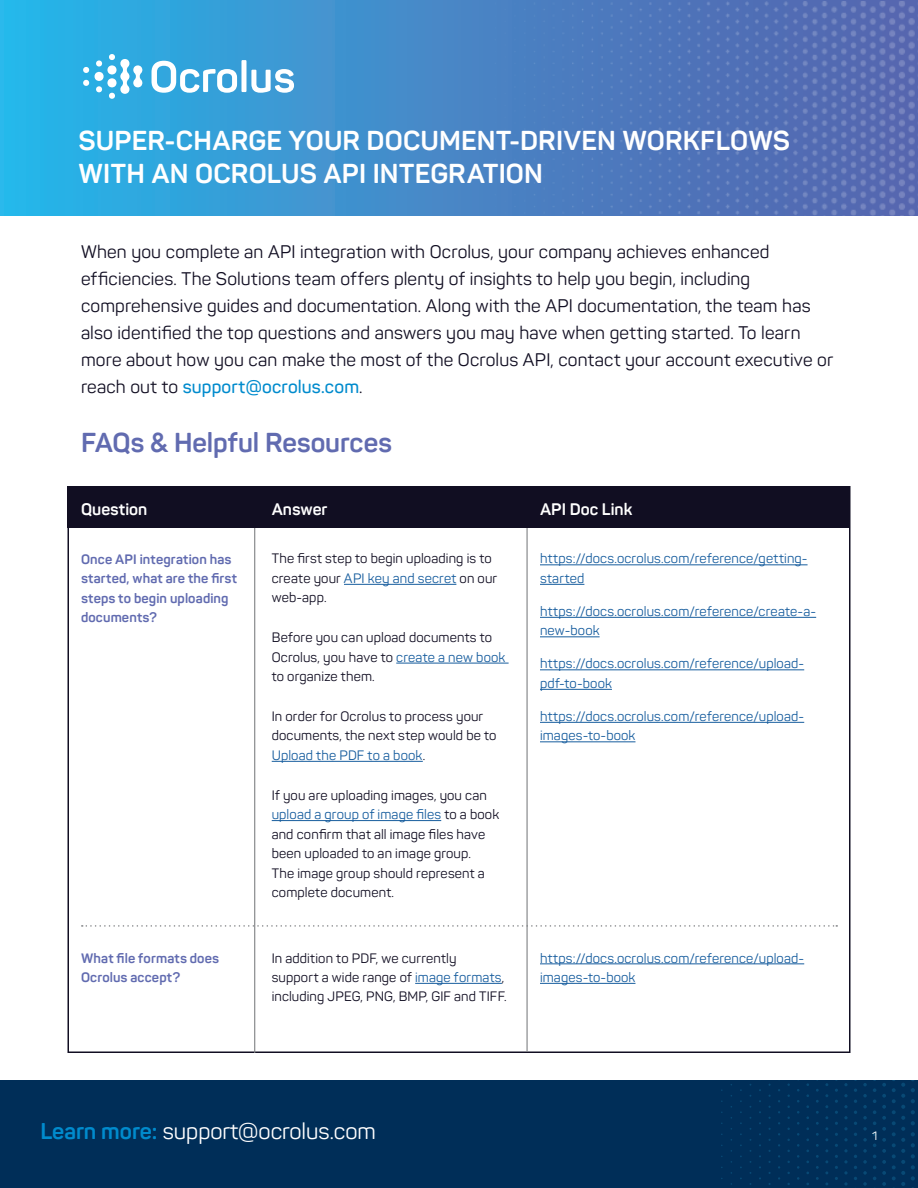
<style>
.page{position:relative;width:918px;height:1188px;background:#fff}
.page>*{position:absolute;margin:0;border:0;box-sizing:border-box;transform-origin:0 0}
.t1{font:700 27px/32.4px "Panton";letter-spacing:.01em;color:#fff}
.t2{font:700 27px "Panton";letter-spacing:-.005em;color:#616bb0}
.t3{font:22.5px "Panton";color:#fff}
.t4{font:18px/27px "Panton";letter-spacing:.01em;color:#110e22}
.t5{font:700 16.5px "Panton";letter-spacing:.005em;color:#fff}
.t6{font:13.5px/19.5px "Panton";letter-spacing:.01em;color:#110e22}
.t7{font:13.5px/19.5px "Panton";letter-spacing:.015em;color:#175d9e}
.t8{font:700 13.5px/19.5px "Panton";letter-spacing:.015em;color:#616bb0}
.t9{font:12px "Panton";color:#fff}
.s1{font-weight:600;color:#008bcd}
.s2{color:#175d9e}
.s3{font-weight:700;color:#008bcd}
</style>
<div class="page">
<hr style="left:254px;top:486px;width:1px;height:567px;background:#808285">
<hr style="left:526px;top:486px;width:2px;height:566px;background:#808285">
<svg style="left:0;top:0;width:918px;height:216px;background:#389cd6"></svg>
<svg style="left:152px;top:61px;width:85px;height:32px"></svg>
<div style="left:241px;top:60px;width:5px;height:32px;background:#fff"></div>
<svg style="left:251px;top:69px;width:43px;height:24px"></svg>
<svg style="left:83px;top:54px;width:60px;height:45px"></svg>
<img style="left:491px;top:1px;width:427px;height:215px">
<div style="left:68px;top:486px;width:782px;height:42px;background:#110e22"></div>
<hr style="left:540px;top:565px;width:268px;height:1px;background:#175d9e">
<hr style="left:540px;top:584px;width:44px;height:1px;background:#175d9e">
<hr style="left:540px;top:617px;width:276px;height:1px;background:#175d9e">
<hr style="left:540px;top:637px;width:60px;height:1px;background:#175d9e">
<hr style="left:540px;top:670px;width:264px;height:1px;background:#175d9e">
<hr style="left:540px;top:689px;width:72px;height:1px;background:#175d9e">
<hr style="left:540px;top:722px;width:264px;height:1px;background:#175d9e">
<hr style="left:540px;top:742px;width:95px;height:1px;background:#175d9e">
<hr style="left:540px;top:964px;width:264px;height:1px;background:#175d9e">
<hr style="left:540px;top:983px;width:95px;height:1px;background:#175d9e">
<hr style="left:344px;top:584px;width:112px;height:1px;background:#175d9e">
<hr style="left:396px;top:663px;width:113px;height:1px;background:#175d9e">
<hr style="left:272px;top:761px;width:151px;height:1px;background:#175d9e">
<hr style="left:272px;top:820px;width:169px;height:1px;background:#175d9e">
<hr style="left:415px;top:983px;width:87px;height:1px;background:#175d9e">
<div style="left:0;top:1080px;width:918px;height:108px;background:#002e58"></div>
<svg style="left:882px;top:1083px;width:4px;height:4px"></svg>
<svg style="left:882px;top:1094px;width:4px;height:4px"></svg>
<svg style="left:911px;top:1088px;width:4px;height:4px"></svg>
<svg style="left:882px;top:1105px;width:4px;height:4px"></svg>
<svg style="left:911px;top:1099px;width:4px;height:4px"></svg>
<svg style="left:863px;top:1116px;width:4px;height:4px"></svg>
<svg style="left:882px;top:1116px;width:4px;height:4px"></svg>
<svg style="left:911px;top:1110px;width:4px;height:4px"></svg>
<svg style="left:863px;top:1127px;width:4px;height:4px"></svg>
<svg style="left:882px;top:1127px;width:4px;height:4px"></svg>
<svg style="left:911px;top:1121px;width:4px;height:4px"></svg>
<svg style="left:863px;top:1138px;width:4px;height:4px"></svg>
<svg style="left:882px;top:1138px;width:4px;height:4px"></svg>
<svg style="left:911px;top:1132px;width:4px;height:4px"></svg>
<svg style="left:863px;top:1149px;width:4px;height:4px"></svg>
<svg style="left:882px;top:1149px;width:4px;height:4px"></svg>
<svg style="left:911px;top:1143px;width:4px;height:4px"></svg>
<svg style="left:863px;top:1160px;width:4px;height:4px"></svg>
<svg style="left:882px;top:1160px;width:4px;height:4px"></svg>
<svg style="left:911px;top:1154px;width:4px;height:4px"></svg>
<svg style="left:844px;top:1171px;width:4px;height:4px"></svg>
<svg style="left:863px;top:1171px;width:4px;height:4px"></svg>
<svg style="left:882px;top:1171px;width:4px;height:4px"></svg>
<svg style="left:911px;top:1165px;width:4px;height:5px"></svg>
<svg style="left:844px;top:1182px;width:4px;height:4px"></svg>
<svg style="left:863px;top:1182px;width:4px;height:4px"></svg>
<svg style="left:882px;top:1182px;width:4px;height:4px"></svg>
<svg style="left:911px;top:1176px;width:4px;height:5px"></svg>
<svg style="left:892px;top:1080px;width:13px;height:108px"></svg>
<svg style="left:82px;top:925px;width:752px;height:2px"></svg>
<h1 class="t1" style="left:78px;top:125px;width:713px">SUPER-CHARGE YOUR DOCUMENT-DRIVEN WORKFLOWS<br>WITH AN OCROLUS API INTEGRATION</h1>
<p class="t4" style="left:81px;top:238px;width:754px">When you complete an API integration with Ocrolus, your company achieves enhanced efficiencies. The Solutions team offers plenty of insights to help you begin, including comprehensive guides and documentation. Along with the API documentation, the team has also identified the top questions and answers you may have when getting started. To learn more about how you can make the most of the Ocrolus API, contact your account executive or reach out to <span class="s1">support@ocrolus.com</span>.</p>
<h1 class="t2" style="left:81px;top:426px;width:312px">FAQs &amp; Helpful Resources</h1>
<p class="t5" style="left:81px;top:498px;width:68px">Question</p>
<p class="t8" style="left:81px;top:549px;width:158px">Once API integration has started, what are the first steps to begin uploading documents?</p>
<p class="t5" style="left:272px;top:498px;width:57px">Answer</p>
<p class="t6" style="left:272px;top:549px;width:227px">The first step to begin uploading is to create your <span class="s2">API key and secret</span> on our web-app.</p>
<p class="t6" style="left:272px;top:628px;width:235px">Before you can upload documents to<br>Ocrolus, you have to <span class="s2">create a new book </span>to organize them.</p>
<p class="t6" style="left:272px;top:706px;width:226px">In order for Ocrolus to process your documents, the next step would be to<br><span class="s2">Upload the PDF to a book</span>.</p>
<p class="t6" style="left:272px;top:785px;width:229px">If you are uploading images, you can <span class="s2">upload a group of image files</span> to a book and confirm that all image files have been uploaded to an image group.<br>The image group should represent a complete document.</p>
<p class="t5" style="left:540px;top:498px;width:94px">API Doc Link</p>
<p class="t7" style="left:540px;top:549px;width:269px">https://docs.ocrolus.com/reference/getting&shy;started</p>
<p class="t7" style="left:540px;top:601px;width:278px">https://docs.ocrolus.com/reference/create-a&shy;new-book</p>
<p class="t7" style="left:540px;top:654px;width:266px">https://docs.ocrolus.com/reference/upload&shy;pdf-to-book</p>
<p class="t7" style="left:540px;top:706px;width:266px">https://docs.ocrolus.com/reference/upload&shy;images-to-book</p>
<p class="t8" style="left:81px;top:948px;width:140px">What file formats does<br>Ocrolus accept?</p>
<p class="t6" style="left:272px;top:948px;width:236px">In addition to PDF, we currently support a wide range of <span class="s2">image formats</span>, including JPEG, PNG, BMP, GIF and TIFF.</p>
<p class="t7" style="left:540px;top:948px;width:266px">https://docs.ocrolus.com/reference/upload&shy;images-to-book</p>
<h2 class="t3" style="left:40px;top:1117px;width:337px"><span class="s3">Learn more:</span> support@ocrolus.com</h2>
<p class="t9" style="left:872px;top:1128px;width:7px">1</p>
</div>
